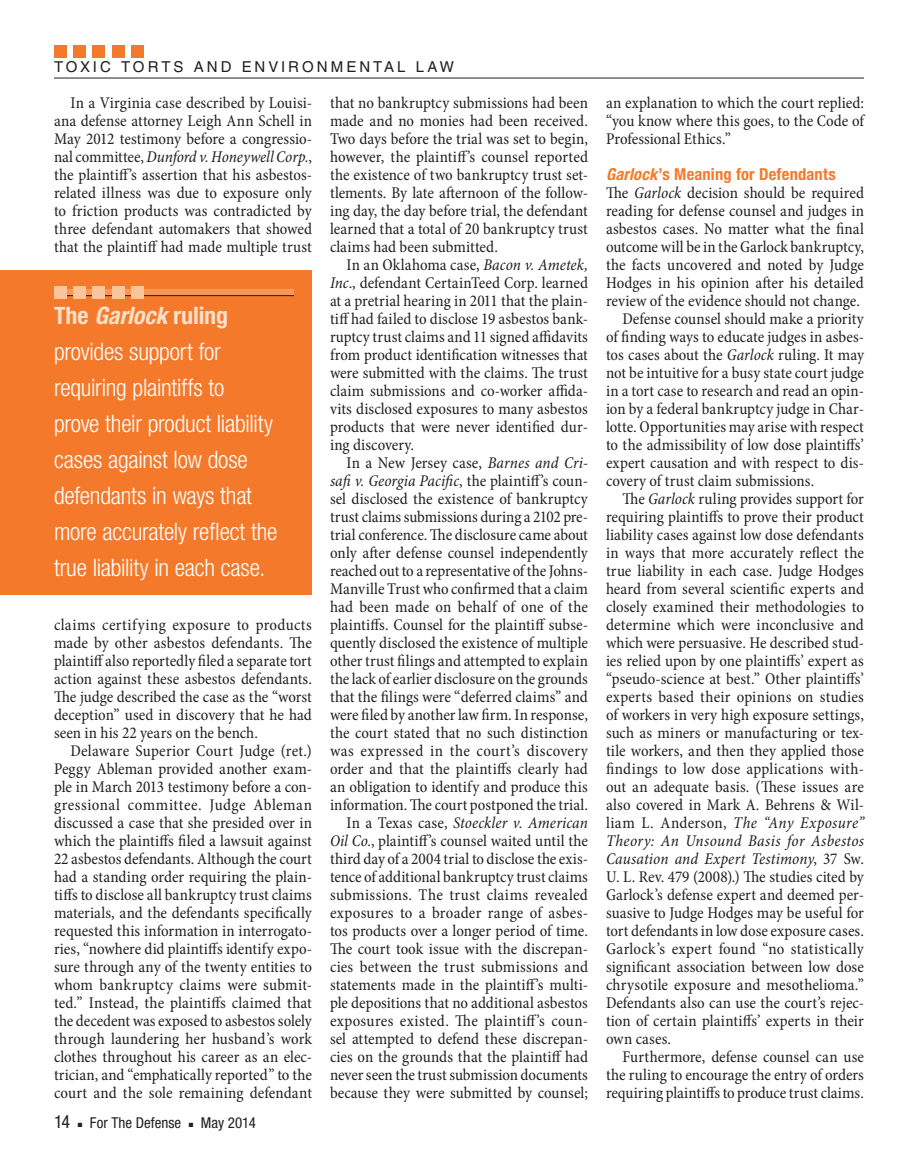
<style>
.page{position:relative;width:918px;height:1175px;background:#fff}
.page>*{position:absolute;margin:0;border:0;box-sizing:border-box;transform-origin:0 0}
.pullout_LH_block{font:300 condensed 24px/36px "Helvetica Neue";letter-spacing:-.01em;color:#fff}
.t1{font:condensed 18px "Helvetica Neue";color:#231f20}
.body_para_ind{font:condensed 16.5px/18px "Minion Pro";color:#231f20;text-align:justify}
.body_no_ind{font:condensed 16.5px/18px "Minion Pro";color:#231f20;text-align:justify}
.subhead_1{font:700 condensed 16.5px "Helvetica Neue";letter-spacing:.01em;color:#f4792a}
.t2{font:15px "Helvetica";letter-spacing:.2em;color:#231f20}
.t3{font:condensed 15px "Helvetica Neue";color:#231f20}
.s1{font-style:italic}
.s2{font-weight:700;color:#fde0c9}
.s3{font-weight:700;font-style:italic;color:#fde0c9}
</style>
<div class="page">
<hr style="left:54px;top:78px;width:810px;height:1px;background:#231f20">
<div style="left:54px;top:45px;width:12px;height:12px;background:#f4792a"></div>
<div style="left:73px;top:45px;width:13px;height:12px;background:#f4792a"></div>
<div style="left:93px;top:45px;width:12px;height:12px;background:#f4792a"></div>
<div style="left:112px;top:45px;width:13px;height:12px;background:#f4792a"></div>
<div style="left:132px;top:45px;width:12px;height:12px;background:#f4792a"></div>
<div style="left:0;top:270px;width:312px;height:324px;background:#f4792a"></div>
<div style="left:54px;top:290px;width:240px;height:6px;background:#f79858"></div>
<hr style="left:54px;top:295px;width:240px;height:1px;background:#231f20">
<div style="left:54px;top:286px;width:12px;height:13px;background:#fbc59c"></div>
<div style="left:73px;top:286px;width:13px;height:13px;background:#fbc59c"></div>
<div style="left:93px;top:286px;width:12px;height:13px;background:#fbc59c"></div>
<div style="left:112px;top:286px;width:13px;height:13px;background:#fbc59c"></div>
<div style="left:132px;top:286px;width:12px;height:13px;background:#fbc59c"></div>
<p class="t2" style="left:54px;top:58px;width:402px">TOXIC TORTS AND ENVIRONMENTAL LAW</p>
<p class="body_para_ind" style="left:54px;top:94px;width:260px;text-indent:16px">In a Virginia case described by Louisi&shy;ana defense attorney Leigh Ann Schell in May 2012 testimony before a congressio&shy;nal committee, <span class="s1">Dunford v. Honeywell Corp.</span>, the plaintiff’s assertion that his asbestos&shy;related illness was due to exposure only to friction products was contradicted by three defendant automakers that showed that the plaintiff had made multiple trust</p>
<p class="body_para_ind" style="left:330px;top:94px;width:260px">that no bankruptcy submissions had been made and no monies had been received.<br>Two days before the trial was set to begin, however, the plaintiff’s counsel reported the existence of two bankruptcy trust set&shy;tlements. By late afternoon of the follow&shy;ing day, the day before trial, the defendant learned that a total of 20 bankruptcy trust claims had been submitted.</p>
<p class="body_para_ind" style="left:330px;top:256px;width:260px;text-indent:16px">In an Oklahoma case, <span class="s1">Bacon v. Ametek, Inc</span>., defendant CertainTeed Corp. learned at a pretrial hearing in 2011 that the plain&shy;tiff had failed to disclose 19 asbestos bank&shy;ruptcy trust claims and 11 signed affidavits from product identification witnesses that were submitted with the claims. The trust claim submissions and co-worker affida&shy;vits disclosed exposures to many asbestos products that were never identified dur&shy;ing discovery.</p>
<p class="body_para_ind" style="left:330px;top:454px;width:260px;text-indent:16px">In a New Jersey case, <span class="s1">Barnes and Cri&shy;safi v. Georgia Pacific</span>, the plaintiff’s coun&shy;sel disclosed the existence of bankruptcy trust claims submissions during a 2102 pre&shy;trial conference. The disclosure came about only after defense counsel independently reached out to a representative of the Johns-Manville Trust who confirmed that a claim had been made on behalf of one of the plaintiffs. Counsel for the plaintiff subse&shy;quently disclosed the existence of multiple other trust filings and attempted to explain the lack of earlier disclosure on the grounds that the filings were “deferred claims” and were filed by another law firm. In response, the court stated that no such distinction was expressed in the court’s discovery order and that the plaintiffs clearly had an obligation to identify and produce this information. The court postponed the trial.</p>
<p class="body_para_ind" style="left:330px;top:814px;width:260px;text-indent:16px">In a Texas case, <span class="s1">Stoeckler v. American Oil Co.</span>, plaintiff’s counsel waited until the third day of a 2004 trial to disclose the exis&shy;tence of additional bankruptcy trust claims submissions. The trust claims revealed exposures to a broader range of asbes&shy;tos products over a longer period of time.<br>The court took issue with the discrepan&shy;cies between the trust submissions and statements made in the plaintiff’s multi&shy;ple depositions that no additional asbestos exposures existed. The plaintiff’s coun&shy;sel attempted to defend these discrepan&shy;cies on the grounds that the plaintiff had never seen the trust submission documents because they were submitted by counsel;</p>
<p class="pullout_LH_block" style="left:54px;top:297px;width:225px"><span class="s2">The</span> <span class="s3">Garlock</span> <span class="s2">ruling </span>provides support for requiring plaintiffs to<br>prove their product liability cases against low dose defendants in ways that more accurately reflect the true liability in each case.</p>
<p class="body_para_ind" style="left:54px;top:616px;width:260px">claims certifying exposure to products made by other asbestos defendants. The plaintiff also reportedly filed a separate tort action against these asbestos defendants.<br>The judge described the case as the “worst deception” used in discovery that he had seen in his 22 years on the bench.</p>
<p class="body_para_ind" style="left:54px;top:742px;width:260px;text-indent:16px">Delaware Superior Court Judge (ret.)<br>Peggy Ableman provided another exam&shy;ple in March 2013 testimony before a con&shy;gressional committee. Judge Ableman discussed a case that she presided over in which the plaintiffs filed a lawsuit against 22 asbestos defendants. Although the court had a standing order requiring the plain&shy;tiffs to disclose all bankruptcy trust claims materials, and the defendants specifically requested this information in interrogato&shy;ries, “nowhere did plaintiffs identify expo&shy;sure through any of the twenty entities to whom bankruptcy claims were submit&shy;ted.” Instead, the plaintiffs claimed that the decedent was exposed to asbestos solely through laundering her husband’s work clothes throughout his career as an elec&shy;trician, and “emphatically reported” to the court and the sole remaining defendant</p>
<p class="t1" style="left:54px;top:1111px;width:18px">14</p>
<p class="t3" style="left:78px;top:1114px;width:105px">■ For The Defense</p>
<p class="t3" style="left:189px;top:1114px;width:69px">■ May 2014</p>
<p class="body_para_ind" style="left:606px;top:94px;width:260px">an explanation to which the court replied: “you know where this goes, to the Code of Professional Ethics.”</p>
<p class="subhead_1" style="left:606px;top:164px;width:231px"><span class="s1">Garlock</span>’s Meaning for Defendants</p>
<p class="body_no_ind" style="left:606px;top:184px;width:260px">The <span class="s1">Garlock</span> decision should be required reading for defense counsel and judges in asbestos cases. No matter what the final outcome will be in the Garlock bankruptcy, the facts uncovered and noted by Judge Hodges in his opinion after his detailed review of the evidence should not change.</p>
<p class="body_para_ind" style="left:606px;top:310px;width:260px;text-indent:16px">Defense counsel should make a priority of finding ways to educate judges in asbes&shy;tos cases about the <span class="s1">Garlock</span> ruling. It may not be intuitive for a busy state court judge in a tort case to research and read an opin&shy;ion by a federal bankruptcy judge in Char&shy;lotte. Opportunities may arise with respect to the admissibility of low dose plaintiffs’ expert causation and with respect to dis&shy;covery of trust claim submissions.</p>
<p class="body_para_ind" style="left:606px;top:490px;width:260px;text-indent:16px">The <span class="s1">Garlock</span> ruling provides support for requiring plaintiffs to prove their product liability cases against low dose defendants in ways that more accurately reflect the true liability in each case. Judge Hodges heard from several scientific experts and closely examined their methodologies to determine which were inconclusive and which were persuasive. He described stud&shy;ies relied upon by one plaintiffs’ expert as “pseudo-science at best.” Other plaintiffs’ experts based their opinions on studies of workers in very high exposure settings, such as miners or manufacturing or tex&shy;tile workers, and then they applied those findings to low dose applications with&shy;out an adequate basis. (These issues are also covered in Mark A. Behrens &amp; Wil&shy;liam L. Anderson, <span class="s1">The “Any Exposure” Theory: An Unsound Basis for Asbestos Causation and Expert Testimony</span>, 37 Sw.<br>U. L. Rev. 479 (2008).) The studies cited by Garlock’s defense expert and deemed per&shy;suasive to Judge Hodges may be useful for tort defendants in low dose exposure cases.<br>Garlock’s expert found “no statistically significant association between low dose chrysotile exposure and mesothelioma.” Defendants also can use the court’s rejec&shy;tion of certain plaintiffs’ experts in their own cases.</p>
<p class="body_para_ind" style="left:606px;top:1048px;width:260px;text-indent:16px">Furthermore, defense counsel can use the ruling to encourage the entry of orders requiring plaintiffs to produce trust claims.</p>
</div>
